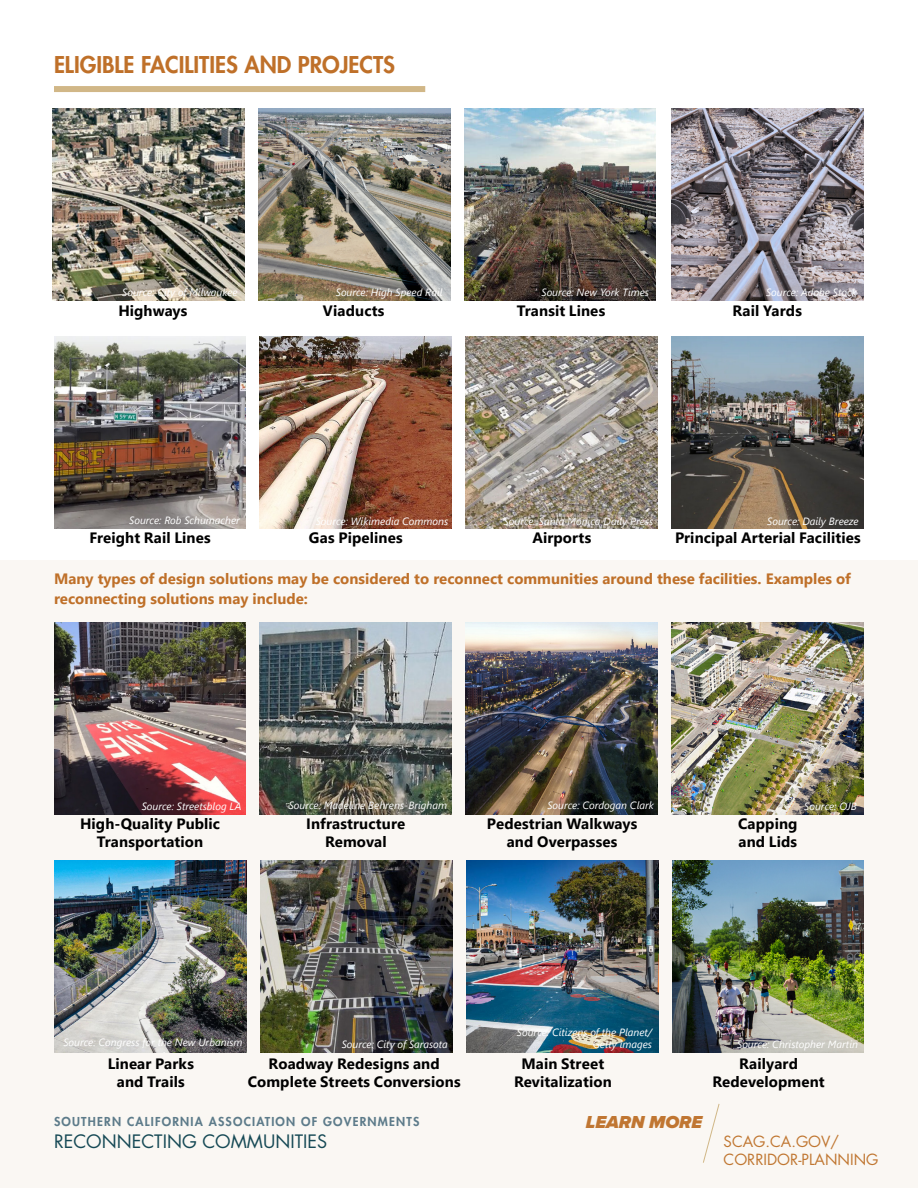
<style>
.page{position:relative;width:918px;height:1188px;background:#fff}
.page>*{position:absolute;margin:0;border:0;box-sizing:border-box;transform-origin:0 0}
.t1{font:800 22.5px "Futura Std";color:#bf7029}
.t2{font:18px "Futura Std";color:#033e51}
.t3{font:italic 900 18px "Proxima Nova";color:#bf7029}
.t4{font:700 15px/18px "Segoe UI";letter-spacing:.01em;color:#000;text-align:center}
.t5{font:700 15px/19.5px "Segoe UI";color:#bf7029}
.t6{font:15px/18px "Futura Std";color:#bf7029}
.t7{font:800 12px "Futura Std";letter-spacing:.1em;color:#51758b}
.t8{font:italic 10.5px/12px "Segoe UI";color:#fff;text-align:right}
</style>
<div class="page">
<div style="left:0;top:560px;width:918px;height:628px;background:#faf7f3"></div>
<div style="left:54px;top:86px;width:371px;height:6px;background:#d1b787"></div>
<img style="left:53px;top:109px;width:191px;height:192px">
<img style="left:258px;top:109px;width:192px;height:192px">
<img style="left:464px;top:109px;width:192px;height:192px">
<img style="left:54px;top:337px;width:192px;height:192px">
<img style="left:260px;top:337px;width:192px;height:192px">
<img style="left:466px;top:337px;width:191px;height:192px">
<img style="left:671px;top:337px;width:192px;height:192px">
<img style="left:54px;top:622px;width:192px;height:192px">
<img style="left:260px;top:622px;width:192px;height:192px">
<img style="left:466px;top:622px;width:191px;height:192px">
<img style="left:671px;top:622px;width:192px;height:192px">
<img style="left:55px;top:861px;width:192px;height:191px">
<img style="left:261px;top:861px;width:191px;height:191px">
<img style="left:466px;top:861px;width:192px;height:191px">
<img style="left:673px;top:861px;width:191px;height:191px">
<img style="left:671px;top:109px;width:192px;height:192px">
<h1 class="t1" style="left:54px;top:50px;width:343px">ELIGIBLE FACILITIES AND PROJECTS</h1>
<p class="t8" style="left:122px;top:284px;width:117px">Source: City of Milwaukee</p>
<p class="t8" style="left:336px;top:284px;width:108px">Source: High Speed Rail</p>
<p class="t8" style="left:541px;top:284px;width:109px">Source: New York Times</p>
<p class="t8" style="left:766px;top:284px;width:92px">Source: Adobe Stock</p>
<h3 class="t4" style="left:118px;top:301px;width:71px">Highways</h3>
<h3 class="t4" style="left:323px;top:301px;width:63px">Viaducts</h3>
<h3 class="t4" style="left:517px;top:301px;width:90px">Transit Lines</h3>
<h3 class="t4" style="left:733px;top:301px;width:71px">Rail Yards</h3>
<p class="t8" style="left:129px;top:513px;width:112px">Source: Rob Schumacher</p>
<p class="t8" style="left:767px;top:513px;width:93px">Source: Daily Breeze</p>
<p class="t8" style="left:504px;top:513px;width:151px">Source: Santa Monica Daily Press</p>
<p class="t8" style="left:316px;top:513px;width:134px">Source: Wikimedia Commons</p>
<h3 class="t4" style="left:89px;top:528px;width:123px">Freight Rail Lines</h3>
<h3 class="t4" style="left:309px;top:528px;width:95px">Gas Pipelines</h3>
<h3 class="t4" style="left:532px;top:528px;width:61px">Airports</h3>
<h3 class="t4" style="left:675px;top:528px;width:187px">Principal Arterial Facilities</h3>
<h3 class="t5" style="left:54px;top:568px;width:799px">Many types of design solutions may be considered to reconnect communities around these facilities. Examples of reconnecting solutions may include:</h3>
<p class="t8" style="left:142px;top:798px;width:101px">Source: Streetsblog LA</p>
<p class="t8" style="left:289px;top:798px;width:160px">Source: Madeline Behrens-Brigham</p>
<p class="t8" style="left:804px;top:798px;width:54px">Source: OJB</p>
<p class="t8" style="left:547px;top:798px;width:108px">Source: Cordogan Clark</p>
<h3 class="t4" style="left:80px;top:814px;width:142px">High-Quality Public<br>Transportation</h3>
<h3 class="t4" style="left:306px;top:814px;width:101px">Infrastructure<br>Removal</h3>
<h3 class="t4" style="left:487px;top:814px;width:152px">Pedestrian Walkways and Overpasses</h3>
<h3 class="t4" style="left:738px;top:814px;width:61px;text-align:left">Capping and Lids</h3>
<p class="t8" style="left:63px;top:1035px;width:181px">Source: Congress for the New Urbanism</p>
<p class="t8" style="left:342px;top:1037px;width:108px">Source: City of Sarasota</p>
<p class="t8" style="left:517px;top:1025px;width:137px">Source: Citizens of the Planet/<br>Getty images</p>
<p class="t8" style="left:737px;top:1037px;width:122px">Source: Christopher Martin</p>
<h3 class="t4" style="left:108px;top:1053px;width:88px">Linear Parks and Trails</h3>
<h3 class="t4" style="left:248px;top:1053px;width:214px">Roadway Redesigns and<br>Complete Streets Conversions</h3>
<h3 class="t4" style="left:514px;top:1053px;width:99px">Main Street<br>Revitalization</h3>
<h3 class="t4" style="left:712px;top:1053px;width:114px">Railyard<br>Redevelopment</h3>
<p class="t7" style="left:54px;top:1114px;width:367px">SOUTHERN CALIFORNIA ASSOCIATION OF GOVERNMENTS</p>
<h2 class="t2" style="left:54px;top:1130px;width:275px">RECONNECTING COMMUNITIES</h2>
<h2 class="t3" style="left:586px;top:1109px;width:118px">LEARN MORE</h2>
<h3 class="t6" style="left:724px;top:1133px;width:156px">SCAG.CA.GOV/<br>CORRIDOR-PLANNING</h3>
</div>
